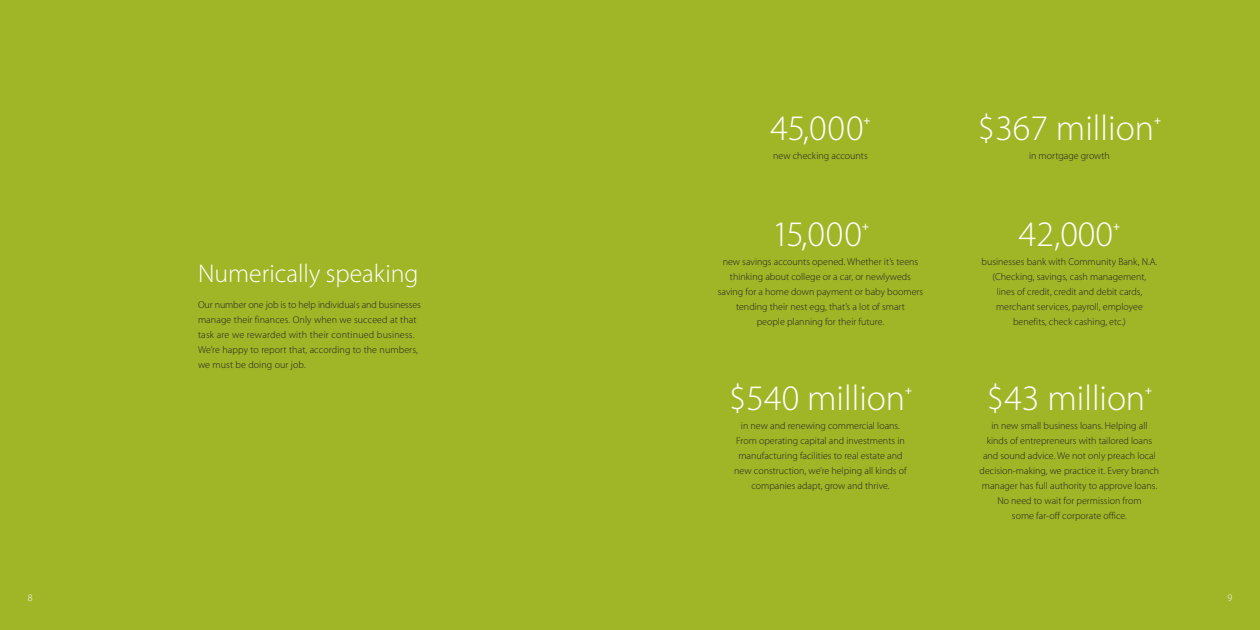
<style>
.page{position:relative;width:1260px;height:630px;background:#a0b627}
.page>*{position:absolute;margin:0;border:0;box-sizing:border-box;transform-origin:0 0}
.number{font:300 36px "Myriad Pro";color:#fff}
.body_copy{font:300 25.8px "Myriad Pro";color:#fff}
.number-2{font:600 11.7px "Myriad Pro";color:#fff}
.number_text{font:300 10px/15px "Myriad Pro";color:#231f20;text-align:center}
.number-3{font:300 10px/15px "Myriad Pro";color:#231f20;text-align:center}
.body_copy-2{font:300 10px/15px "Myriad Pro";letter-spacing:.01em;color:#231f20}
.number-4{font:300 10px "Myriad Pro";color:#fff}
</style>
<div class="page">
<p class="body_copy" style="left:198px;top:258px;width:222px">Numerically speaking</p>
<p class="body_copy-2" style="left:198px;top:297px;width:224px">Our number one job is to help individuals and businesses manage their finances. Only when we succeed at that task are we rewarded with their continued business.<br>We’re happy to report that, according to the numbers, we must be doing our job.</p>
<p class="number" style="left:770px;top:107px;width:95px">45,000</p>
<p class="number-2" style="left:864px;top:112px;width:8px">+</p>
<p class="number-3" style="left:773px;top:148px;width:96px">new checking accounts</p>
<p class="number" style="left:772px;top:213px;width:91px">15,000</p>
<p class="number-2" style="left:862px;top:218px;width:8px">+</p>
<p class="number-3" style="left:718px;top:254px;width:207px">new savings accounts opened. Whether it’s teens thinking about college or a car, or newlyweds saving for a home down payment or baby boomers tending their nest egg, that’s a lot of smart<br>people planning for their future.</p>
<p class="number" style="left:729px;top:377px;width:178px">$540 million</p>
<p class="number-2" style="left:905px;top:382px;width:8px">+</p>
<p class="number_text" style="left:734px;top:418px;width:174px">in new and renewing commercial loans.<br>From operating capital and investments in manufacturing facilities to real estate and new construction, we’re helping all kinds of companies adapt, grow and thrive.</p>
<p class="number" style="left:978px;top:107px;width:178px">$367 million</p>
<p class="number-2" style="left:1154px;top:112px;width:8px">+</p>
<p class="number-3" style="left:1029px;top:148px;width:82px">in mortgage growth</p>
<p class="number" style="left:1019px;top:213px;width:96px">42,000</p>
<p class="number-2" style="left:1113px;top:218px;width:8px">+</p>
<p class="number-3" style="left:982px;top:254px;width:177px">businesses bank with Community Bank, N.A. (Checking, savings, cash management,<br>lines of credit, credit and debit cards, merchant services, payroll, employee benefits, check cashing, etc.)</p>
<p class="number" style="left:987px;top:377px;width:160px">$43 million</p>
<p class="number-2" style="left:1145px;top:382px;width:8px">+</p>
<p class="number_text" style="left:980px;top:418px;width:181px">in new small business loans. Helping all kinds of entrepreneurs with tailored loans and sound advice. We not only preach local decision-making, we practice it. Every branch manager has full authority to approve loans.<br>No need to wait for permission from<br>some far-off corporate office.</p>
<p class="number-4" style="left:28px;top:591px;width:6px">8</p>
<p class="number-4" style="left:1227px;top:591px;width:6px">9</p>
</div>
